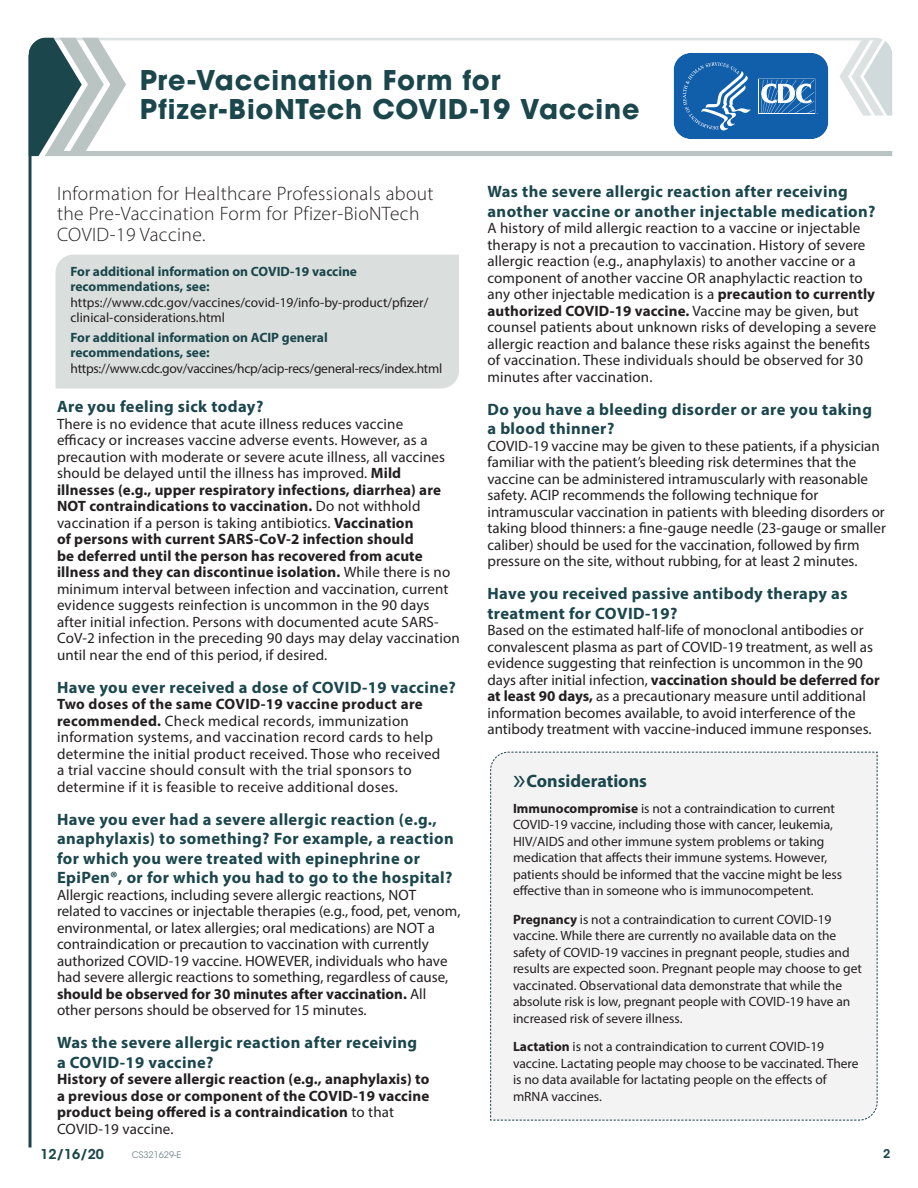
<style>
.page{position:relative;width:918px;height:1188px;background:#fff}
.page>*{position:absolute;margin:0;border:0;box-sizing:border-box;transform-origin:0 0}
.t1{font:700 27px/29.4px "ITC Avant Garde Pro";letter-spacing:.03em;color:#1a464c}
.t2{font:300 19.5px/20.4px "Myriad Pro";letter-spacing:.02em;color:#231f20}
.t3{font:700 18px "Myriad Pro";color:#1a464c}
.t4{font:700 16.5px/19.5px "Myriad Pro";letter-spacing:.025em;color:#1a464c}
.t5{font:15px/16.5px "Myriad Pro";color:#231f20}
.t6{font:15px/16.5px "Myriad Pro";letter-spacing:.02em;color:#231f20}
.t7{font:700 15px/16.5px "Myriad Pro";letter-spacing:.01em;color:#231f20}
.t8{font:13.5px/16.5px "Myriad Pro";color:#231f20}
.t9{font:13.5px "Myriad Pro";letter-spacing:-.02em;color:#231f20}
.t10{font:700 13.5px/15px "Myriad Pro";color:#1a464c}
.t11{font:600 13.5px "ITC Avant Garde Std";color:#1a464c}
.t12{font:600 12px "ITC Avant Garde Std";color:#1a464c}
.t13{font:9px "ITC Avant Garde Std";letter-spacing:-.01em;color:#7b8b90}
.s1{font-weight:700;color:#1a464c}
.s2{font-weight:700}
.s3{font-weight:400}
.s4{font-weight:400;font-size:30px}
</style>
<div class="page">
<svg style="left:28px;top:38px;width:17px;height:118px;background:#2d555b"></svg>
<svg style="left:45px;top:38px;width:847px;height:118px"></svg>
<hr style="left:29px;top:55px;width:3px;height:1093px;background:#1a464c">
<svg style="left:672px;top:51px;width:158px;height:90px;background:#3c7bba"></svg>
<div style="left:56px;top:255px;width:403px;height:134px;background:#dadfdd"></div>
<div style="left:490px;top:751px;width:388px;height:370px;background:#f4f3f3"></div>
<h1 class="t1" style="left:140px;top:65px;width:501px">Pre-Vaccination Form for<br>Pfizer-BioNTech COVID-19 Vaccine</h1>
<h2 class="t2" style="left:57px;top:183px;width:378px">Information for Healthcare Professionals about the Pre-Vaccination Form for Pfizer-BioNTech<br>COVID-19 Vaccine.</h2>
<p class="t8" style="left:70px;top:264px;width:359px;line-height:15.5px"><span class="s1">For additional information on COVID-19 vaccine recommendations, see: </span>https://www.cdc.gov/vaccines/covid-19/info-by-product/pfizer/ clinical-considerations.html</p>
<p class="t10" style="left:70px;top:329px;width:259px">For additional information on ACIP general recommendations, see:</p>
<p class="t9" style="left:70px;top:360px;width:373px">https://www.cdc.gov/vaccines/hcp/acip-recs/general-recs/index.html</p>
<h3 class="t4" style="left:57px;top:396px;width:208px">Are you feeling sick today?</h3>
<p class="t5" style="left:57px;top:415px;width:404px">There is no evidence that acute illness reduces vaccine<br>efficacy or increases vaccine adverse events. However, as a precaution with moderate or severe acute illness, all vaccines should be delayed until the illness has improved. <span class="s2">Mild illnesses (e.g., upper respiratory infections, diarrhea) are NOT contraindications to vaccination.</span> Do not withhold vaccination if a person is taking antibiotics. <span class="s2">Vaccination<br>of persons with current SARS-CoV-2 infection should<br>be deferred until the person has recovered from acute illness and they can discontinue isolation.</span> While there is no minimum interval between infection and vaccination, current evidence suggests reinfection is uncommon in the 90 days after initial infection. Persons with documented acute SARS-CoV-2 infection in the preceding 90 days may delay vaccination until near the end of this period, if desired.</p>
<h3 class="t4" style="left:57px;top:677px;width:400px">Have you ever received a dose of COVID-19 vaccine?</h3>
<p class="t6" style="left:57px;top:696px;width:385px"><span class="s2">Two doses of the same COVID-19 vaccine product are recommended.</span> Check medical records, immunization information systems, and vaccination record cards to help determine the initial product received. Those who received a trial vaccine should consult with the trial sponsors to determine if it is feasible to receive additional doses.</p>
<h3 class="t4" style="left:57px;top:809px;width:398px">Have you ever had a severe allergic reaction (e.g., anaphylaxis) to something? For example, a reaction for which you were treated with epinephrine or EpiPen®, or for which you had to go to the hospital?</h3>
<p class="t5" style="left:57px;top:886px;width:405px">Allergic reactions, including severe allergic reactions, NOT related to vaccines or injectable therapies (e.g., food, pet, venom, environmental, or latex allergies; oral medications) are NOT a contraindication or precaution to vaccination with currently authorized COVID-19 vaccine. HOWEVER, individuals who have had severe allergic reactions to something, regardless of cause, <span class="s2">should be observed for 30 minutes after vaccination.</span> All other persons should be observed for 15 minutes.</p>
<h3 class="t4" style="left:57px;top:1032px;width:362px">Was the severe allergic reaction after receiving a COVID-19 vaccine?</h3>
<p class="t7" style="left:57px;top:1070px;width:374px">History of severe allergic reaction (e.g., anaphylaxis) to a previous dose or component of the COVID-19 vaccine product being offered is a contraindication <span class="s3">to that COVID-19 vaccine.</span></p>
<h3 class="t4" style="left:488px;top:182px;width:390px">Was the severe allergic reaction after receiving another vaccine or another injectable medication?</h3>
<p class="t5" style="left:488px;top:220px;width:391px">A history of mild allergic reaction to a vaccine or injectable therapy is not a precaution to vaccination. History of severe allergic reaction (e.g., anaphylaxis) to another vaccine or a component of another vaccine OR anaphylactic reaction to any other injectable medication is a <span class="s2">precaution to currently authorized COVID-19 vaccine.</span> Vaccine may be given, but counsel patients about unknown risks of developing a severe allergic reaction and balance these risks against the benefits of vaccination. These individuals should be observed for 30 minutes after vaccination.</p>
<h3 class="t4" style="left:488px;top:399px;width:386px">Do you have a bleeding disorder or are you taking a blood thinner?</h3>
<p class="t5" style="left:488px;top:437px;width:400px">COVID-19 vaccine may be given to these patients, if a physician familiar with the patient’s bleeding risk determines that the vaccine can be administered intramuscularly with reasonable safety. ACIP recommends the following technique for intramuscular vaccination in patients with bleeding disorders or taking blood thinners: a fine-gauge needle (23-gauge or smaller caliber) should be used for the vaccination, followed by firm pressure on the site, without rubbing, for at least 2 minutes.</p>
<h3 class="t4" style="left:488px;top:584px;width:362px">Have you received passive antibody therapy as treatment for COVID-19?</h3>
<p class="t5" style="left:488px;top:622px;width:394px">Based on the estimated half-life of monoclonal antibodies or convalescent plasma as part of COVID-19 treatment, as well as evidence suggesting that reinfection is uncommon in the 90 days after initial infection, <span class="s2">vaccination should be deferred for at least 90 days,</span> as a precautionary measure until additional information becomes available, to avoid interference of the antibody treatment with vaccine-induced immune responses.</p>
<p class="t3" style="left:513px;top:769px;width:136px"><span class="s4">»</span>Considerations</p>
<p class="t8" style="left:513px;top:800px;width:331px"><span class="s2">Immunocompromise</span> is not a contraindication to current COVID-19 vaccine, including those with cancer, leukemia, HIV/AIDS and other immune system problems or taking medication that affects their immune systems. However, patients should be informed that the vaccine might be less effective than in someone who is immunocompetent.</p>
<p class="t8" style="left:513px;top:911px;width:350px"><span class="s2">Pregnancy</span> is not a contraindication to current COVID-19 vaccine. While there are currently no available data on the safety of COVID-19 vaccines in pregnant people, studies and results are expected soon. Pregnant people may choose to get vaccinated. Observational data demonstrate that while the absolute risk is low, pregnant people with COVID-19 have an increased risk of severe illness.</p>
<p class="t8" style="left:513px;top:1038px;width:347px"><span class="s2">Lactation</span> is not a contraindication to current COVID-19 vaccine. Lactating people may choose to be vaccinated. There is no data available for lactating people on the effects of mRNA vaccines.</p>
<p class="t11" style="left:40px;top:1145px;width:65px">12/16/20</p>
<p class="t13" style="left:132px;top:1149px;width:51px">CS321629-E</p>
<p class="t12" style="left:883px;top:1146px;width:9px">2</p>
</div>
